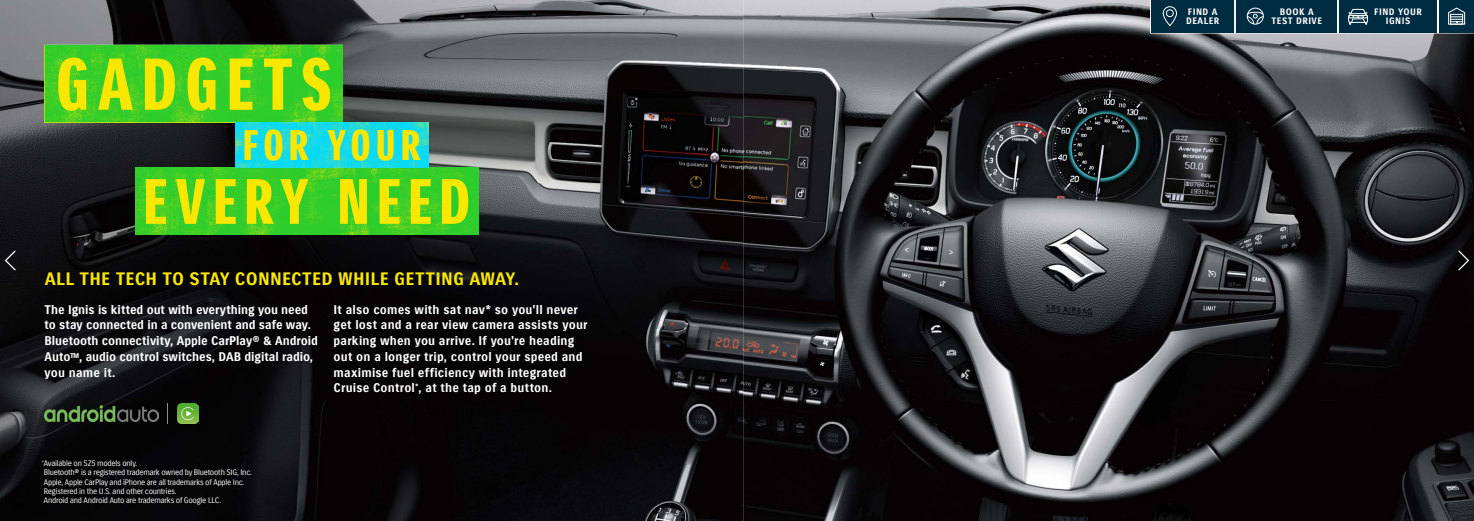
<style>
.page{position:relative;width:1474px;height:521px;background:#fff}
.page>*{position:absolute;margin:0;border:0;box-sizing:border-box;transform-origin:0 0}
.t1{font:71.14px "Suzuki PRO Headline";letter-spacing:.125em;color:#fae700}
.t2{font:62.12px "Suzuki PRO Headline";letter-spacing:.11em;color:#fae700}
.t3{font:41.56px "Suzuki PRO Headline";letter-spacing:.12em;color:#fae700}
.t4{font:17.5px "Suzuki PRO Bold";letter-spacing:.01em;color:#fae700}
.t5{font:12.25px/15.8px "Suzuki PRO Bold";letter-spacing:.01em;color:#fff}
.t6{font:9.1px/9.1px "Suzuki PRO Bold";letter-spacing:.05em;color:#fff;text-align:center}
.t7{font:7.88px/9.5px "Suzuki PRO Regular";letter-spacing:-.035em;color:#fff}
</style>
<div class="page">
<img style="left:743px;top:0;width:730px;height:521px">
<img style="left:0;top:0;width:743px;height:60px">
<img style="left:0;top:60px;width:61px;height:461px">
<img style="left:343px;top:60px;width:400px;height:62px">
<img style="left:61px;top:122px;width:174px;height:61px">
<img style="left:428px;top:122px;width:315px;height:61px">
<img style="left:61px;top:183px;width:93px;height:338px">
<img style="left:465px;top:183px;width:278px;height:338px">
<img style="left:154px;top:234px;width:311px;height:287px">
<img style="left:45px;top:45px;width:298px;height:77px">
<img style="left:135px;top:167px;width:343px;height:67px">
<img style="left:235px;top:122px;width:193px;height:45px">
<img style="left:45px;top:406px;width:113px;height:15px">
<img style="left:178px;top:403px;width:20px;height:21px">
<svg style="left:167px;top:403px;width:1px;height:21px"></svg>
<svg style="left:1150px;top:0;width:323px;height:33px"></svg>
<svg style="left:5px;top:250px;width:11px;height:20px"></svg>
<svg style="left:1458px;top:250px;width:11px;height:20px"></svg>
<h1 class="t1" style="left:56px;top:41px;width:277px">GADGETS</h1>
<h3 class="t3" style="left:243px;top:120px;width:179px">FOR YOUR</h3>
<h2 class="t2" style="left:143px;top:164px;width:328px">EVERY NEED</h2>
<h3 class="t4" style="left:45px;top:269px;width:476px">ALL THE TECH TO STAY CONNECTED WHILE GETTING AWAY.</h3>
<p class="t5" style="left:45px;top:301px;width:275px">The Ignis is kitted out with everything you need to stay connected in a convenient and safe way.<br>Bluetooth connectivity, Apple CarPlay® &amp; Android Auto™, audio control switches, DAB digital radio, you name it.</p>
<p class="t5" style="left:334px;top:301px;width:255px">It also comes with sat nav* so you'll never get lost and a rear view camera assists your parking when you arrive. If you're heading out on a longer trip, control your speed and maximise fuel efficiency with integrated Cruise Control<sup>*</sup>, at the tap of a button.</p>
<p class="t7" style="left:42px;top:458px;width:211px"><sup>*</sup> Available on SZ5 models only.<br>Bluetooth® is a registered trademark owned by Bluetooth SIG, Inc.<br>Apple, Apple CarPlay and iPhone are all trademarks of Apple Inc.<br>Registered in the U.S. and other countries.<br>Android and Android Auto are trademarks of Google LLC.</p>
<p class="t6" style="left:1186px;top:8px;width:35px;text-align:left">FIND A<br>DEALER</p>
<p class="t6" style="left:1271px;top:8px;width:52px">BOOK A<br>TEST DRIVE</p>
<p class="t6" style="left:1374px;top:8px;width:49px">FIND YOUR<br>IGNIS</p>
</div>
